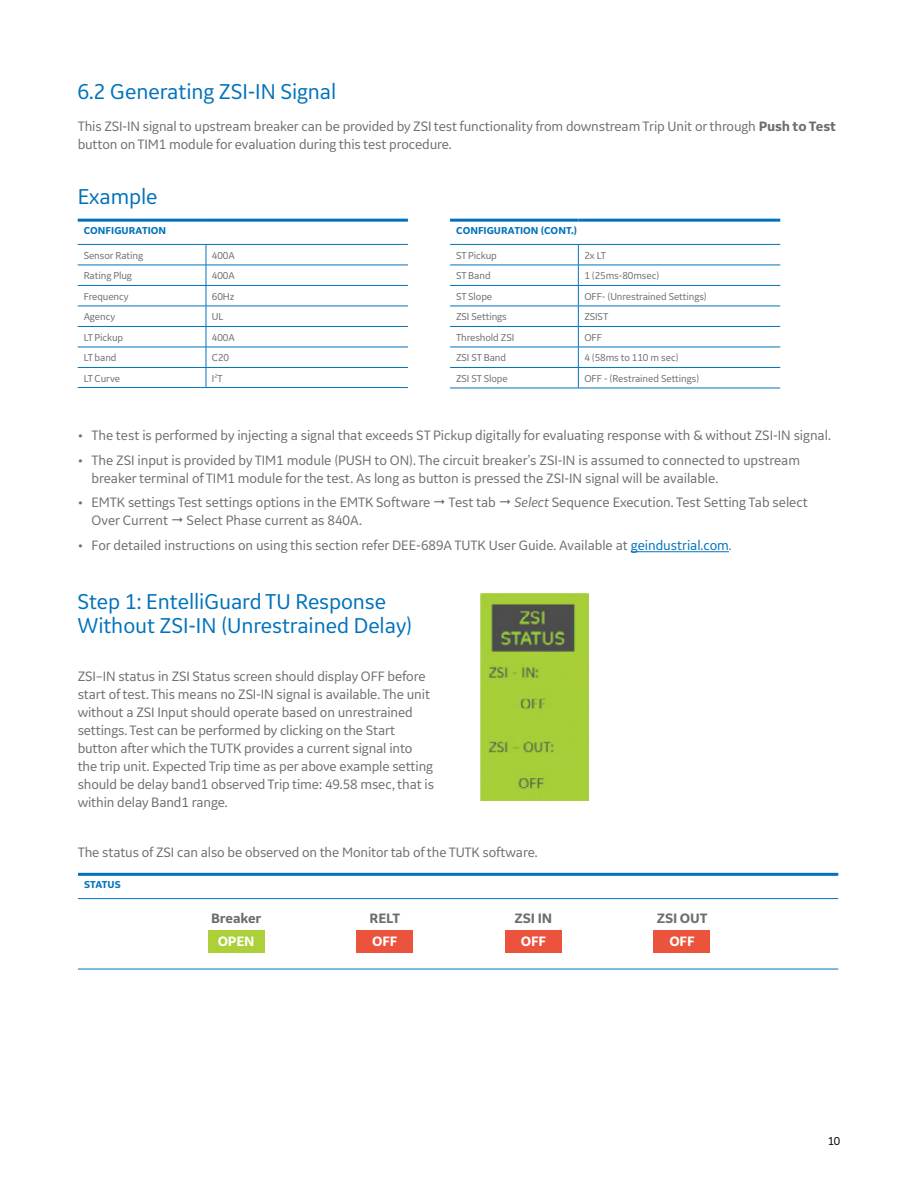
<style>
.page{position:relative;width:918px;height:1188px;background:#fff}
.page>*{position:absolute;margin:0;border:0;box-sizing:border-box;transform-origin:0 0}
.t1{font:22.5px/24px "GE Inspira Sans";letter-spacing:-.005em;color:#0072bc}
.t2{font:14.25px/18px "GE Inspira Sans";letter-spacing:-.01em;color:#6d6e71}
.t3{font:700 14.25px "GE Inspira Sans";letter-spacing:-.01em;color:#6d6e71}
.t4{font:700 14.25px "GE Inspira Sans";letter-spacing:-.01em;color:#fff}
.t5{font:12px "GE Inspira Sans";color:#000}
.t6{font:10.5px "GE Inspira Sans";letter-spacing:-.01em;color:#6d6e71}
.t7{font:700 10.5px "GE Inspira Sans";color:#0072bc}
.s1{font-weight:700}
.s2{font-style:italic}
.s3{color:#0072bc}
</style>
<div class="page">
<hr style="left:78px;top:873px;width:760px;height:3px;background:#0072bc">
<hr style="left:78px;top:898px;width:760px;height:1px;background:#0072bc">
<hr style="left:78px;top:969px;width:760px;height:1px;background:#0072bc">
<hr style="left:78px;top:219px;width:128px;height:3px;background:#0072bc">
<hr style="left:206px;top:219px;width:202px;height:3px;background:#0072bc">
<hr style="left:78px;top:244px;width:128px;height:1px;background:#0072bc">
<svg style="left:206px;top:245px;width:1px;height:142px"></svg>
<hr style="left:206px;top:244px;width:202px;height:1px;background:#0072bc">
<hr style="left:78px;top:265px;width:128px;height:1px;background:#0072bc">
<hr style="left:78px;top:285px;width:128px;height:1px;background:#0072bc">
<hr style="left:78px;top:306px;width:128px;height:1px;background:#0072bc">
<hr style="left:78px;top:326px;width:128px;height:1px;background:#0072bc">
<hr style="left:78px;top:347px;width:128px;height:1px;background:#0072bc">
<hr style="left:78px;top:367px;width:128px;height:1px;background:#0072bc">
<hr style="left:78px;top:387px;width:128px;height:1px;background:#0072bc">
<hr style="left:206px;top:265px;width:202px;height:1px;background:#0072bc">
<hr style="left:206px;top:285px;width:202px;height:1px;background:#0072bc">
<hr style="left:206px;top:306px;width:202px;height:1px;background:#0072bc">
<hr style="left:206px;top:326px;width:202px;height:1px;background:#0072bc">
<hr style="left:206px;top:347px;width:202px;height:1px;background:#0072bc">
<hr style="left:206px;top:367px;width:202px;height:1px;background:#0072bc">
<hr style="left:206px;top:387px;width:202px;height:1px;background:#0072bc">
<hr style="left:450px;top:219px;width:128px;height:3px;background:#0072bc">
<hr style="left:578px;top:219px;width:202px;height:3px;background:#0072bc">
<svg style="left:578px;top:245px;width:1px;height:143px"></svg>
<hr style="left:450px;top:244px;width:128px;height:1px;background:#0072bc">
<hr style="left:450px;top:265px;width:128px;height:1px;background:#0072bc">
<hr style="left:450px;top:285px;width:128px;height:1px;background:#0072bc">
<hr style="left:450px;top:306px;width:128px;height:1px;background:#0072bc">
<hr style="left:450px;top:326px;width:128px;height:1px;background:#0072bc">
<hr style="left:450px;top:347px;width:128px;height:1px;background:#0072bc">
<hr style="left:450px;top:367px;width:128px;height:1px;background:#0072bc">
<hr style="left:450px;top:388px;width:128px;height:1px;background:#0072bc">
<hr style="left:578px;top:244px;width:202px;height:1px;background:#0072bc">
<hr style="left:578px;top:265px;width:202px;height:1px;background:#0072bc">
<hr style="left:578px;top:285px;width:202px;height:1px;background:#0072bc">
<hr style="left:578px;top:306px;width:202px;height:1px;background:#0072bc">
<hr style="left:578px;top:326px;width:202px;height:1px;background:#0072bc">
<hr style="left:578px;top:347px;width:202px;height:1px;background:#0072bc">
<hr style="left:578px;top:367px;width:202px;height:1px;background:#0072bc">
<hr style="left:578px;top:388px;width:202px;height:1px;background:#0072bc">
<hr style="left:631px;top:551px;width:98px;height:1px;background:#0072bc">
<img style="left:481px;top:593px;width:108px;height:208px">
<div style="left:208px;top:930px;width:56px;height:23px;background:#acd037"></div>
<div style="left:357px;top:930px;width:56px;height:23px;background:#eb533d"></div>
<div style="left:505px;top:930px;width:56px;height:23px;background:#eb533d"></div>
<div style="left:654px;top:930px;width:56px;height:23px;background:#eb533d"></div>
<h1 class="t1" style="left:77px;top:79px;width:260px">6.2 Generating ZSI-IN Signal</h1>
<p class="t2" style="left:78px;top:117px;width:760px">This ZSI-IN signal to upstream breaker can be provided by ZSI test functionality from downstream Trip Unit or through <span class="s1">Push to Test </span>button on TIM1 module for evaluation during this test procedure.</p>
<h1 class="t1" style="left:78px;top:184px;width:82px">Example</h1>
<p class="t7" style="left:84px;top:224px;width:84px">CONFIGURATION</p>
<p class="t6" style="left:84px;top:249px;width:61px">Sensor Rating</p>
<p class="t6" style="left:212px;top:249px;width:24px">400A</p>
<p class="t6" style="left:84px;top:269px;width:50px">Rating Plug</p>
<p class="t6" style="left:212px;top:269px;width:24px">400A</p>
<p class="t6" style="left:84px;top:290px;width:47px">Frequency</p>
<p class="t6" style="left:212px;top:290px;width:24px">60Hz</p>
<p class="t6" style="left:84px;top:310px;width:33px">Agency</p>
<p class="t6" style="left:212px;top:310px;width:13px">UL</p>
<p class="t6" style="left:84px;top:331px;width:41px">LT Pickup</p>
<p class="t6" style="left:212px;top:331px;width:24px">400A</p>
<p class="t6" style="left:84px;top:351px;width:34px">LT band</p>
<p class="t6" style="left:212px;top:351px;width:19px">C20</p>
<p class="t6" style="left:84px;top:372px;width:38px">LT Curve</p>
<p class="t6" style="left:212px;top:372px;width:12px">I<sup>2</sup>T</p>
<p class="t7" style="left:456px;top:224px;width:123px">CONFIGURATION (CONT.)</p>
<p class="t6" style="left:456px;top:249px;width:42px">ST Pickup</p>
<p class="t6" style="left:584px;top:249px;width:23px">2x LT</p>
<p class="t6" style="left:456px;top:269px;width:36px">ST Band</p>
<p class="t6" style="left:584px;top:269px;width:76px">1 (25ms-80msec)</p>
<p class="t6" style="left:456px;top:290px;width:38px">ST Slope</p>
<p class="t6" style="left:584px;top:290px;width:124px">OFF- (Unrestrained Settings)</p>
<p class="t6" style="left:456px;top:310px;width:52px">ZSI Settings</p>
<p class="t6" style="left:584px;top:310px;width:25px">ZSIST</p>
<p class="t6" style="left:456px;top:331px;width:60px">Threshold ZSI</p>
<p class="t6" style="left:584px;top:331px;width:19px">OFF</p>
<p class="t6" style="left:456px;top:351px;width:52px">ZSI ST Band</p>
<p class="t6" style="left:584px;top:351px;width:96px">4 (58ms to 110 m sec)</p>
<p class="t6" style="left:456px;top:372px;width:53px">ZSI ST Slope</p>
<p class="t6" style="left:584px;top:372px;width:116px">OFF - (Restrained Settings)</p>
<p class="t2" style="left:78px;top:426px;width:754px">• The test is performed by injecting a signal that exceeds ST Pickup digitally for evaluating response with &amp; without ZSI-IN signal.</p>
<p class="t2" style="left:91px;top:451px;width:710px;text-indent:-13px">• The ZSI input is provided by TIM1 module (PUSH to ON). The circuit breaker’s ZSI-IN is assumed to connected to upstream breaker terminal of TIM1 module for the test. As long as button is pressed the ZSI-IN signal will be available.</p>
<p class="t2" style="left:78px;top:493px;width:354px">• EMTK settings Test settings options in the EMTK Software</p>
<p class="t2" style="left:449px;top:493px;width:49px">Test tab</p>
<p class="t2" style="left:514px;top:493px;width:295px"><span class="s2">Select</span> Sequence Execution. Test Setting Tab select</p>
<p class="t2" style="left:91px;top:511px;width:78px">Over Current</p>
<p class="t2" style="left:187px;top:511px;width:177px">Select Phase current as 840A.</p>
<p class="t2" style="left:78px;top:536px;width:655px">• For detailed instructions on using this section refer DEE-689A TUTK User Guide. Available at <span class="s3">geindustrial.com</span>.</p>
<h1 class="t1" style="left:77px;top:589px;width:337px">Step 1: EntelliGuard TU Response<br>Without ZSI-IN (Unrestrained Delay)</h1>
<p class="t2" style="left:78px;top:667px;width:358px">ZSI–IN status in ZSI Status screen should display OFF before start of test. This means no ZSI-IN signal is available. The unit without a ZSI Input should operate based on unrestrained settings. Test can be performed by clicking on the Start button after which the TUTK provides a current signal into the trip unit. Expected Trip time as per above example setting should be delay band1 observed Trip time: 49.58 msec, that is within delay Band1 range.</p>
<p class="t2" style="left:78px;top:843px;width:461px">The status of ZSI can also be observed on the Monitor tab of the TUTK software.</p>
<p class="t7" style="left:84px;top:878px;width:38px">STATUS</p>
<p class="t3" style="left:211px;top:909px;width:52px">Breaker</p>
<p class="t4" style="left:218px;top:932px;width:38px">OPEN</p>
<p class="t3" style="left:370px;top:909px;width:32px">RELT</p>
<p class="t4" style="left:372px;top:932px;width:27px">OFF</p>
<p class="t3" style="left:515px;top:909px;width:39px">ZSI IN</p>
<p class="t4" style="left:521px;top:932px;width:27px">OFF</p>
<p class="t3" style="left:657px;top:909px;width:52px">ZSI OUT</p>
<p class="t4" style="left:669px;top:932px;width:27px">OFF</p>
<p class="t5" style="left:828px;top:1133px;width:14px">10</p>
</div>
